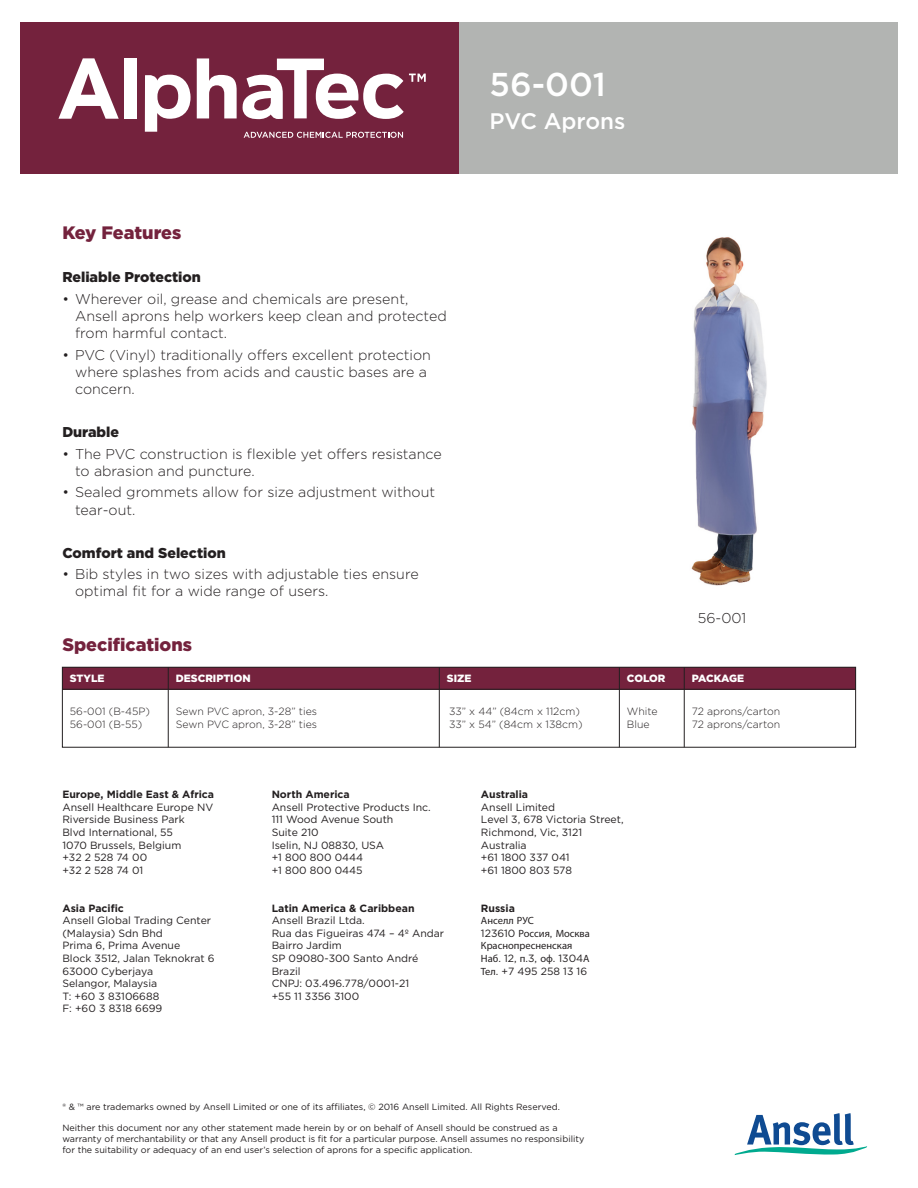
<style>
.page{position:relative;width:918px;height:1188px;background:#fff}
.page>*{position:absolute;margin:0;border:0;box-sizing:border-box;transform-origin:0 0}
.t1{font:500 33px "Gotham";color:#fff}
.t2{font:500 22.5px "Gotham";color:#fff}
.t3{font:900 18px "Gotham";color:#74223d}
.t4{font:300 14.25px/17.1px "Gotham";color:#231f20}
.t5{font:900 14.25px "Gotham";color:#231f20}
.t6{font:10.5px/12.6px "Gotham";color:#231f20}
.t7{font:300 10.5px/12.6px "Gotham";color:#231f20}
.t8{font:700 10.5px "Gotham";color:#231f20}
.t9{font:10.5px/12.6px "Myriad Pro";color:#231f20}
.t10{font:900 10.5px "Gotham";color:#fff}
.t11{font:900 10.5px "Gotham";letter-spacing:-.03em;color:#fff}
.t12{font:9px/10.8px "Gotham";color:#231f20}
.s1{font-family:"Gotham"}
.s2{font-family:"Myriad Pro"}
</style>
<div class="page">
<svg style="left:735px;top:1113px;width:132px;height:42px"></svg>
<div style="left:62px;top:667px;width:794px;height:22px;background:#74223d"></div>
<div style="left:62px;top:667px;width:794px;height:80px;border:1px solid #231f20"></div>
<hr style="left:168px;top:667px;width:1px;height:80px;background:#231f20">
<hr style="left:439px;top:667px;width:1px;height:80px;background:#231f20">
<hr style="left:619px;top:667px;width:1px;height:80px;background:#231f20">
<hr style="left:684px;top:667px;width:1px;height:80px;background:#231f20">
<hr style="left:62px;top:689px;width:794px;height:1px;background:#231f20">
<div style="left:21px;top:23px;width:438px;height:151px;background:#74223d"></div>
<div style="left:459px;top:23px;width:438px;height:151px;background:#b2b4b2"></div>
<svg style="left:244px;top:132px;width:159px;height:6px"></svg>
<svg style="left:58px;top:58px;width:61px;height:61px"></svg>
<div style="left:124px;top:58px;width:13px;height:61px;background:#fff"></div>
<svg style="left:145px;top:75px;width:46px;height:57px"></svg>
<svg style="left:197px;top:58px;width:229px;height:62px"></svg>
<img style="left:691px;top:237px;width:76px;height:349px">
<h3 class="t3" style="left:62px;top:221px;width:121px">Key Features</h3>
<h3 class="t5" style="left:62px;top:268px;width:140px">Reliable Protection</h3>
<h3 class="t4" style="left:75px;top:290px;width:373px;text-indent:-13px">• Wherever oil, grease and chemicals are present,<br>Ansell aprons help workers keep clean and protected from harmful contact.</h3>
<h3 class="t4" style="left:75px;top:346px;width:357px;text-indent:-13px">• PVC (Vinyl) traditionally offers excellent protection where splashes from acids and caustic bases are a concern.</h3>
<h3 class="t5" style="left:62px;top:422px;width:58px">Durable</h3>
<h3 class="t4" style="left:75px;top:445px;width:368px;text-indent:-13px">• The PVC construction is flexible yet offers resistance to abrasion and puncture.</h3>
<h3 class="t4" style="left:75px;top:484px;width:362px;text-indent:-13px">• Sealed grommets allow for size adjustment without tear-out.</h3>
<h3 class="t5" style="left:62px;top:543px;width:165px">Comfort and Selection</h3>
<h3 class="t4" style="left:75px;top:565px;width:345px;text-indent:-13px">• Bib styles in two sizes with adjustable ties ensure optimal fit for a wide range of users.</h3>
<h3 class="t3" style="left:62px;top:632px;width:131px">Specifications</h3>
<h1 class="t1" style="left:490px;top:63px;width:118px">56-001</h1>
<h2 class="t2" style="left:490px;top:107px;width:137px">PVC Aprons</h2>
<h3 class="t4" style="left:698px;top:609px;width:50px">56-001</h3>
<p class="t10" style="left:70px;top:671px;width:36px">STYLE</p>
<p class="t10" style="left:176px;top:671px;width:76px">DESCRIPTION</p>
<p class="t10" style="left:447px;top:671px;width:26px">SIZE</p>
<p class="t10" style="left:627px;top:671px;width:40px">COLOR</p>
<p class="t11" style="left:692px;top:671px;width:54px">PACKAGE</p>
<p class="t7" style="left:70px;top:705px;width:82px">56-001 (B-45P)<br>56-001 (B-55)</p>
<p class="t7" style="left:627px;top:705px;width:32px">White<br>Blue</p>
<p class="t7" style="left:692px;top:705px;width:90px">72 aprons/carton<br>72 aprons/carton</p>
<p class="t7" style="left:176px;top:705px;width:143px">Sewn PVC apron, 3-28” ties<br>Sewn PVC apron, 3-28” ties</p>
<p class="t7" style="left:449px;top:705px;width:135px">33” x 44” (84cm x 112cm)<br>33” x 54” (84cm x 138cm)</p>
<p class="t8" style="left:62px;top:788px;width:153px">Europe, Middle East &amp; Africa</p>
<p class="t6" style="left:62px;top:801px;width:152px">Ansell Healthcare Europe NV<br>Riverside Business Park<br>Blvd International, 55<br>1070 Brussels, Belgium<br>+32 2 528 74 00<br>+32 2 528 74 01</p>
<p class="t8" style="left:62px;top:901px;width:63px">Asia Pacific</p>
<p class="t6" style="left:62px;top:914px;width:154px">Ansell Global Trading Center (Malaysia) Sdn Bhd<br>Prima 6, Prima Avenue<br>Block 3512, Jalan Teknokrat 6<br>63000 Cyberjaya<br>Selangor, Malaysia<br>T: +60 3 83106688<br>F: +60 3 8318 6699</p>
<p class="t8" style="left:272px;top:788px;width:80px">North America</p>
<p class="t6" style="left:272px;top:801px;width:161px">Ansell Protective Products Inc.<br>111 Wood Avenue South<br>Suite 210<br>Iselin, NJ 08830, USA<br>+1 800 800 0444<br>+1 800 800 0445</p>
<p class="t8" style="left:272px;top:901px;width:144px">Latin America &amp; Caribbean</p>
<p class="t6" style="left:272px;top:914px;width:174px">Ansell Brazil Ltda.<br>Rua das Figueiras 474 – 4º Andar<br>Bairro Jardim<br>SP 09080-300 Santo André<br>Brazil<br>CNPJ: 03.496.778/0001-21<br>+55 11 3356 3100</p>
<p class="t8" style="left:481px;top:788px;width:49px">Australia</p>
<p class="t6" style="left:481px;top:801px;width:144px">Ansell Limited<br>Level 3, 678 Victoria Street,<br>Richmond, Vic, 3121<br>Australia<br>+61 1800 337 041<br>+61 1800 803 578</p>
<p class="t8" style="left:481px;top:901px;width:35px">Russia</p>
<p class="t9" style="left:481px;top:914px;width:110px">Анселл РУС<br><span class="s1">123610</span> Россия<span class="s1">,</span> Москва<br>Краснопресненская</p>
<p class="t6" style="left:481px;top:952px;width:110px"><span class="s2">Наб</span>. 12, <span class="s2">п</span>.3, <span class="s2">оф</span>. 1304<span class="s2">А<br>Тел</span>. +7 495 258 13 16</p>
<p class="t12" style="left:62px;top:1101px;width:499px">® &amp; ™ are trademarks owned by Ansell Limited or one of its affiliates, © 2016 Ansell Limited. All Rights Reserved.</p>
<p class="t12" style="left:62px;top:1123px;width:524px">Neither this document nor any other statement made herein by or on behalf of Ansell should be construed as a warranty of merchantability or that any Ansell product is fit for a particular purpose. Ansell assumes no responsibility for the suitability or adequacy of an end user’s selection of aprons for a specific application.</p>
</div>
